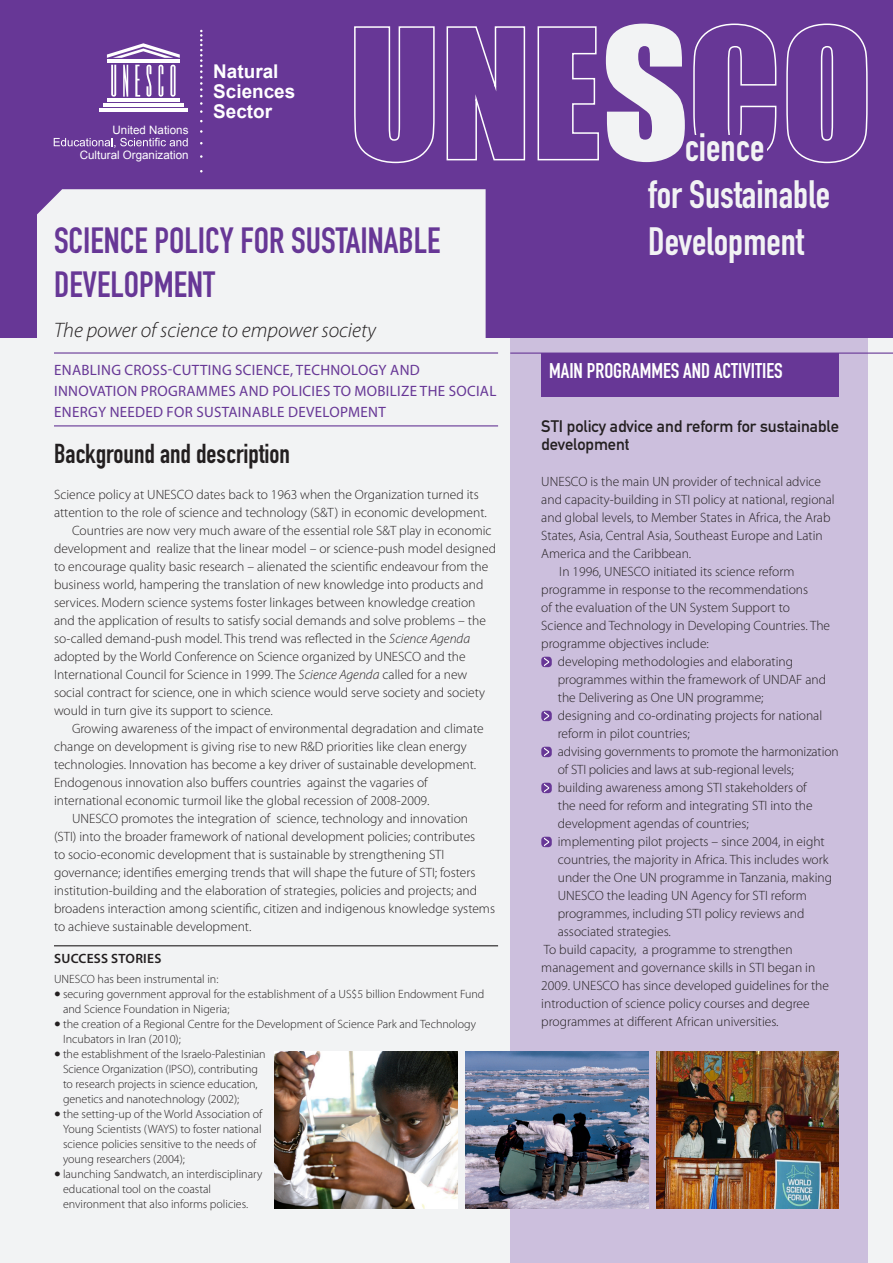
<style>
.page{position:relative;width:893px;height:1263px;background:#f2f3f4}
.page>*{position:absolute;margin:0;border:0;box-sizing:border-box;transform-origin:0 0}
.t1{font:39px "DIN Engschrift Std";color:#f2f3f4}
.t2{font:36px/43.2px "DIN Engschrift Std";color:#673796}
.t3{font:27px "DIN Engschrift Std";color:#231f20}
.t4{font:italic 300 21px "Myriad Pro";color:#231f20}
.t5{font:21px "DIN Engschrift Std";color:#fff}
.t6{font:700 18.9px/20px "Arial";color:#fff}
.Adresse{font:16.5px/18px "DIN Mittelschrift Std";letter-spacing:-.005em;color:#231f20}
.t7{font:15px/21px "Myriad Pro";letter-spacing:.02em;color:#673796}
.Adresse-2{font:300 13.5px/18px "Myriad Pro";color:#231f20}
.t8{font:600 13.5px "Myriad Pro";letter-spacing:.02em;color:#231f20}
.Adresse-3{font:300 12px/15px "Myriad Pro";color:#231f20}
.t9{font:11.55px/25.2px "Arial";color:#fff;text-align:right}
.s1{font-style:italic}
.s2{font-size:27px}
</style>
<div class="page">
<div style="left:510px;top:247px;width:357px;height:1016px;background:#ccbfdd"></div>
<hr style="left:510px;top:352px;width:383px;height:2px;background:#673796">
<div style="left:541px;top:353px;width:298px;height:43px;background:#673796"></div>
<div style="left:541px;top:657px;width:11px;height:10px;background:#673796;border-radius:3px"></div>
<svg style="left:544px;top:657px;width:5px;height:9px"></svg>
<div style="left:541px;top:711px;width:11px;height:10px;background:#673796;border-radius:3px"></div>
<svg style="left:544px;top:711px;width:5px;height:9px"></svg>
<div style="left:541px;top:747px;width:11px;height:10px;background:#673796;border-radius:3px"></div>
<svg style="left:544px;top:747px;width:5px;height:9px"></svg>
<div style="left:541px;top:783px;width:11px;height:10px;background:#673796;border-radius:3px"></div>
<svg style="left:544px;top:783px;width:5px;height:9px"></svg>
<div style="left:541px;top:837px;width:11px;height:10px;background:#673796;border-radius:3px"></div>
<svg style="left:544px;top:837px;width:5px;height:9px"></svg>
<div style="left:0;top:0;width:893px;height:337px;background:#673796"></div>
<svg style="left:37px;top:189px;width:449px;height:1020px"></svg>
<hr style="left:54px;top:352px;width:444px;height:2px;background:#673796">
<hr style="left:54px;top:425px;width:444px;height:1px;background:#673796">
<svg style="left:354px;top:23px;width:514px;height:141px"></svg>
<svg style="left:606px;top:24px;width:79px;height:138px"></svg>
<div style="left:687px;top:136px;width:80px;height:29px;background:#673796"></div>
<img style="left:656px;top:1052px;width:183px;height:157px">
<img style="left:466px;top:1052px;width:182px;height:157px">
<img style="left:275px;top:1052px;width:183px;height:157px">
<svg style="left:200px;top:30px;width:3px;height:83px"></svg>
<hr style="left:107px;top:98px;width:73px;height:3px;background:#fff">
<hr style="left:103px;top:103px;width:81px;height:4px;background:#fff">
<hr style="left:99px;top:109px;width:89px;height:3px;background:#fff">
<hr style="left:107px;top:60px;width:73px;height:3px;background:#fff">
<svg style="left:107px;top:43px;width:73px;height:15px"></svg>
<svg style="left:111px;top:65px;width:5px;height:32px"></svg>
<svg style="left:123px;top:65px;width:5px;height:32px"></svg>
<svg style="left:135px;top:65px;width:5px;height:32px"></svg>
<svg style="left:158px;top:65px;width:5px;height:32px"></svg>
<svg style="left:170px;top:65px;width:6px;height:32px"></svg>
<svg style="left:146px;top:65px;width:6px;height:32px"></svg>
<svg style="left:54px;top:138px;width:134px;height:10px"></svg>
<hr style="left:54px;top:945px;width:444px;height:1px;background:#231f20">
<p class="t9" style="left:80px;top:117px;width:110px">United Nations<br>Cultural Organization</p>
<h3 class="t6" style="left:213px;top:62px;width:84px">Natural<br>Sciences<br>Sector</h3>
<p class="t2" style="left:54px;top:219px;width:388px">SCIENCE POLICY FOR SUSTAINABLE<br>DEVELOPMENT</p>
<p class="t4" style="left:54px;top:317px;width:324px">The power of science to empower society</p>
<p class="t7" style="left:54px;top:359px;width:444px">ENABLING CROSS-CUTTING SCIENCE, TECHNOLOGY AND<br>INNOVATION PROGRAMMES AND POLICIES TO MOBILIZE THE SOCIAL<br>ENERGY NEEDED FOR SUSTAINABLE DEVELOPMENT</p>
<p class="t3" style="left:54px;top:438px;width:238px">Background and description</p>
<p class="Adresse-2" style="left:54px;top:486px;width:434px">Science policy at UNESCO dates back to 1963 when the Organization turned its attention to the role of science and technology (S&amp;T) in economic development.</p>
<p class="Adresse-2" style="left:54px;top:522px;width:444px;text-indent:18px">Countries are now very much aware of the essential role S&amp;T play in economic development and realize that the linear model – or science-push model designed to encourage quality basic research – alienated the scientific endeavour from the business world, hampering the translation of new knowledge into products and services. Modern science systems foster linkages between knowledge creation and the application of results to satisfy social demands and solve problems – the so-called demand-push model. This trend was reflected in the <span class="s1">Science Agenda </span>adopted by the World Conference on Science organized by UNESCO and the International Council for Science in 1999. The <span class="s1">Science Agenda</span> called for a new social contract for science, one in which science would serve society and society would in turn give its support to science.</p>
<p class="Adresse-2" style="left:54px;top:720px;width:431px;text-indent:18px">Growing awareness of the impact of environmental degradation and climate change on development is giving rise to new R&amp;D priorities like clean energy technologies. Innovation has become a key driver of sustainable development.<br>Endogenous innovation also buffers countries against the vagaries of international economic turmoil like the global recession of 2008-2009.</p>
<p class="Adresse-2" style="left:54px;top:810px;width:443px;text-indent:18px">UNESCO promotes the integration of science, technology and innovation<br>(STI) into the broader framework of national development policies; contributes<br>to socio-economic development that is sustainable by strengthening STI governance; identifies emerging trends that will shape the future of STI; fosters institution-building and the elaboration of strategies, policies and projects; and broadens interaction among scientific, citizen and indigenous knowledge systems to achieve sustainable development.</p>
<p class="t8" style="left:54px;top:950px;width:109px">SUCCESS STORIES</p>
<p class="Adresse-3" style="left:54px;top:971px;width:166px">UNESCO has been instrumental in:</p>
<p class="Adresse-3" style="left:63px;top:986px;width:423px;text-indent:-9px"><span class="s2">•</span> securing government approval for the establishment of a US$5 billion Endowment Fund and Science Foundation in Nigeria;</p>
<p class="Adresse-3" style="left:63px;top:1016px;width:414px;text-indent:-9px"><span class="s2">•</span> the creation of a Regional Centre for the Development of Science Park and Technology<br>Incubators in Iran (2010);</p>
<p class="Adresse-3" style="left:63px;top:1046px;width:204px;text-indent:-9px"><span class="s2">•</span> the establishment of the Israelo-Palestinian Science Organization (IPSO), contributing to research projects in science education, genetics and nanotechnology (2002);</p>
<p class="Adresse-3" style="left:63px;top:1106px;width:201px;text-indent:-9px"><span class="s2">•</span> the setting-up of the World Association of Young Scientists (WAYS) to foster national science policies sensitive to the needs of young researchers (2004);</p>
<p class="Adresse-3" style="left:63px;top:1166px;width:201px;text-indent:-9px"><span class="s2">•</span> launching Sandwatch, an interdisciplinary educational tool on the coastal environment that also informs policies.</p>
<p class="t1" style="left:684px;top:125px;width:82px">cience</p>
<p class="t1" style="left:648px;top:171px;width:184px">for Sustainable</p>
<p class="t1" style="left:648px;top:218px;width:158px">Development</p>
<p class="t5" style="left:549px;top:358px;width:235px">MAIN PROGRAMMES AND ACTIVITIES</p>
<p class="Adresse" style="left:541px;top:417px;width:299px">STI policy advice and reform for sustainable development</p>
<p class="Adresse-2" style="left:541px;top:472px;width:295px">UNESCO is the main UN provider of technical advice and capacity-building in STI policy at national, regional and global levels, to Member States in Africa, the Arab States, Asia, Central Asia, Southeast Europe and Latin America and the Caribbean.</p>
<p class="Adresse-2" style="left:541px;top:562px;width:290px;text-indent:18px">In 1996, UNESCO initiated its science reform programme in response to the recommendations<br>of the evaluation of the UN System Support to Science and Technology in Developing Countries. The programme objectives include:</p>
<p class="Adresse-2" style="left:558px;top:652px;width:270px">developing methodologies and elaborating programmes within the framework of UNDAF and the Delivering as One UN programme;</p>
<p class="Adresse-2" style="left:558px;top:706px;width:266px">designing and co-ordinating projects for national reform in pilot countries;</p>
<p class="Adresse-2" style="left:558px;top:742px;width:282px">advising governments to promote the harmonization of STI policies and laws at sub-regional levels;</p>
<p class="Adresse-2" style="left:558px;top:778px;width:256px">building awareness among STI stakeholders of the need for reform and integrating STI into the development agendas of countries;</p>
<p class="Adresse-2" style="left:558px;top:832px;width:276px">implementing pilot projects – since 2004, in eight countries, the majority in Africa. This includes work under the One UN programme in Tanzania, making UNESCO the leading UN Agency for STI reform programmes, including STI policy reviews and associated strategies.</p>
<p class="Adresse-2" style="left:541px;top:940px;width:289px">To build capacity, a programme to strengthen management and governance skills in STI began in 2009. UNESCO has since developed guidelines for the introduction of science policy courses and degree programmes at different African universities.</p>
</div>
